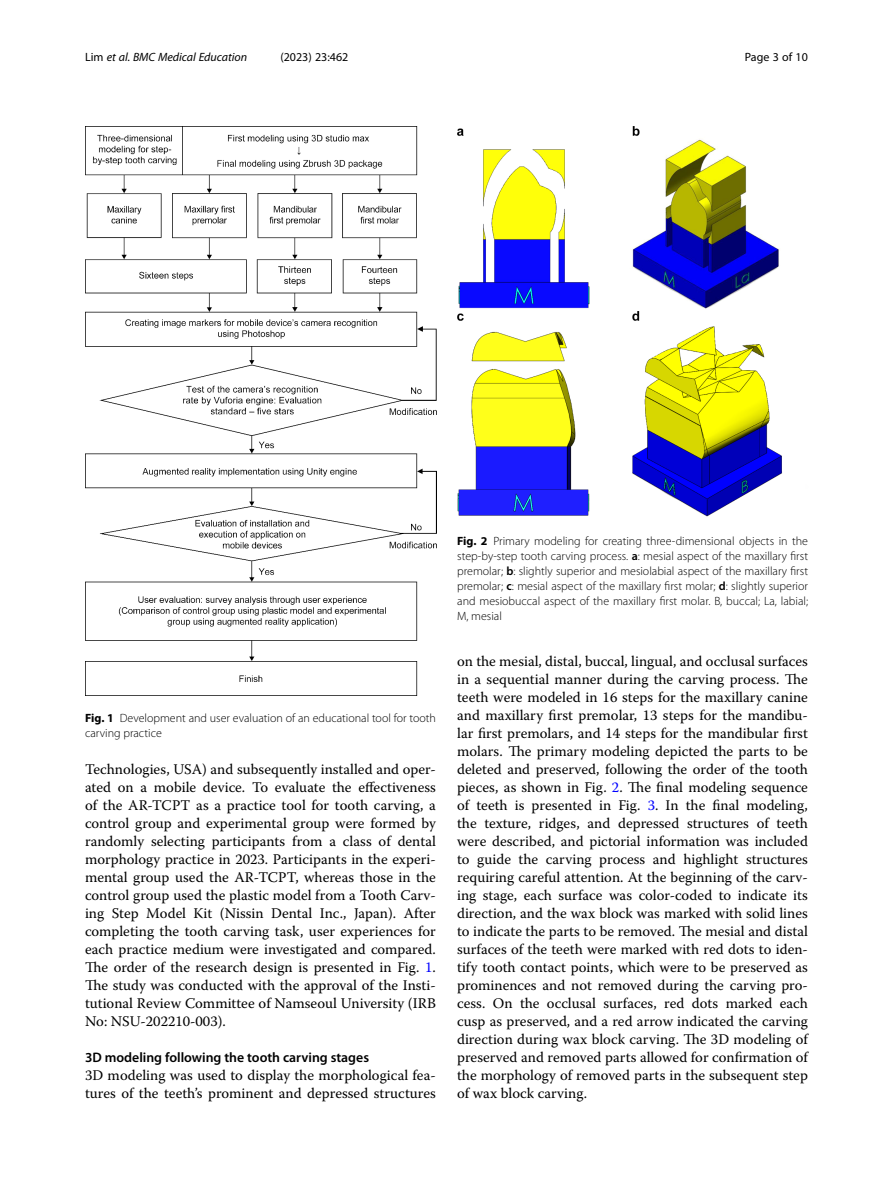
<style>
.page{position:relative;width:893px;height:1191px;background:#fff}
.page>*{position:absolute;margin:0;border:0;box-sizing:border-box;transform-origin:0 0}
.Body_Text{font:14.7px/18px "Warnock Pro";color:#000;text-align:justify}
.Head_2{font:600 13.8px "Myriad Pro";color:#000}
.Figure_Caption{font:300 12px/15px "Myriad Pro";color:#000;text-align:justify}
.t1{font:italic 12px "Myriad Pro";color:#000}
.t2{font:12px "Myriad Pro";color:#000}
.s1{font-style:normal}
.s2{font-weight:700}
.s3{color:#00f}
.s4{font-weight:600}
</style>
<div class="page">
<img style="left:457px;top:126px;width:325px;height:391px">
<img style="left:85px;top:126px;width:351px;height:569px">
<p class="t1" style="left:85px;top:50px;width:164px"><span class="s1">Lim</span> et al. BMC Medical Education</p>
<p class="t2" style="left:280px;top:50px;width:70px">(2023) 23:462</p>
<p class="t2" style="left:745px;top:50px;width:65px">Page 3 of 10</p>
<p class="Figure_Caption" style="left:85px;top:711px;width:352px"><span class="s2">Fig. 1</span> Development and user evaluation of an educational tool for tooth carving practice</p>
<p class="Body_Text" style="left:85px;top:760px;width:352px">Technologies, USA) and subsequently installed and oper&shy;ated on a mobile device. To evaluate the effectiveness of the AR-TCPT as a practice tool for tooth carving, a control group and experimental group were formed by randomly selecting participants from a class of dental morphology practice in 2023. Participants in the experi&shy;mental group used the AR-TCPT, whereas those in the control group used the plastic model from a Tooth Carv&shy;ing Step Model Kit (Nissin Dental Inc., Japan). After completing the tooth carving task, user experiences for each practice medium were investigated and compared.<br>The order of the research design is presented in Fig. <span class="s3">1</span>.<br>The study was conducted with the approval of the Insti&shy;tutional Review Committee of Namseoul University (IRB No: NSU-202210-003).</p>
<p class="Head_2" style="left:85px;top:1049px;width:286px">3D modeling following the tooth carving stages</p>
<p class="Body_Text" style="left:85px;top:1066px;width:352px">3D modeling was used to display the morphological fea&shy;tures of the teeth’s prominent and depressed structures</p>
<p class="Figure_Caption" style="left:457px;top:533px;width:352px"><span class="s2">Fig. 2</span> Primary modeling for creating three-dimensional objects in the step-by-step tooth carving process. <span class="s4">a</span>: mesial aspect of the maxillary first premolar; <span class="s4">b</span>: slightly superior and mesiolabial aspect of the maxillary first premolar; <span class="s4">c</span>: mesial aspect of the maxillary first molar; <span class="s4">d</span>: slightly superior and mesiobuccal aspect of the maxillary first molar. B, buccal; La, labial; M, mesial</p>
<p class="Body_Text" style="left:457px;top:652px;width:352px">on the mesial, distal, buccal, lingual, and occlusal surfaces in a sequential manner during the carving process. The teeth were modeled in 16 steps for the maxillary canine and maxillary first premolar, 13 steps for the mandibu&shy;lar first premolars, and 14 steps for the mandibular first molars. The primary modeling depicted the parts to be deleted and preserved, following the order of the tooth pieces, as shown in Fig. <span class="s3">2</span>. The final modeling sequence of teeth is presented in Fig. <span class="s3">3</span>. In the final modeling, the texture, ridges, and depressed structures of teeth were described, and pictorial information was included to guide the carving process and highlight structures requiring careful attention. At the beginning of the carv&shy;ing stage, each surface was color-coded to indicate its direction, and the wax block was marked with solid lines to indicate the parts to be removed. The mesial and distal surfaces of the teeth were marked with red dots to iden&shy;tify tooth contact points, which were to be preserved as prominences and not removed during the carving pro&shy;cess. On the occlusal surfaces, red dots marked each cusp as preserved, and a red arrow indicated the carving direction during wax block carving. The 3D modeling of preserved and removed parts allowed for confirmation of the morphology of removed parts in the subsequent step of wax block carving.</p>
</div>
